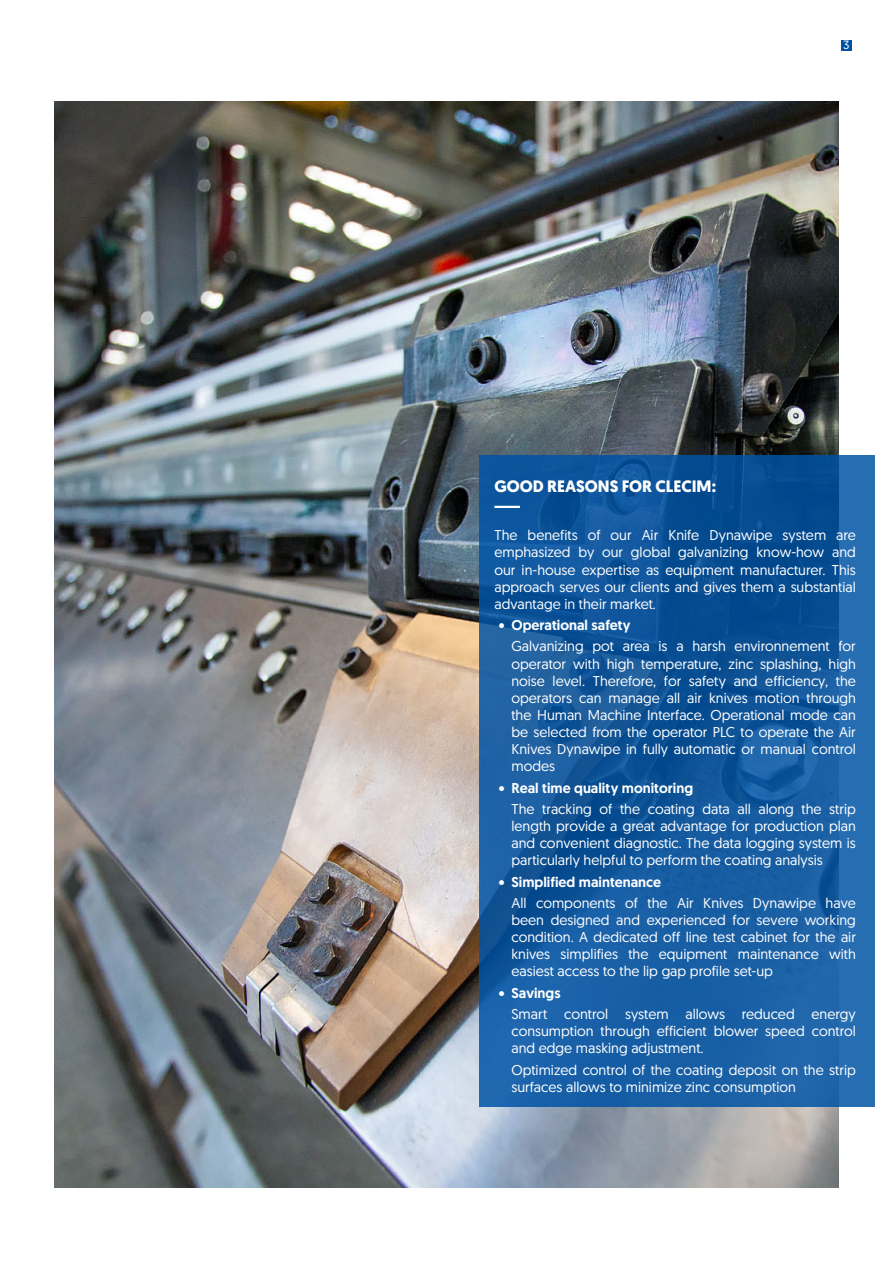
<style>
.page{position:relative;width:893px;height:1263px;background:#fff}
.page>*{position:absolute;margin:0;border:0;box-sizing:border-box;transform-origin:0 0}
.t1{font:700 16.5px "Geomanist";color:#fff}
.t2{font:14.25px/17.1px "Geomanist";color:#fff;text-align:justify}
.t3{font:500 14.25px "Geomanist";color:#fff}
.t4{font:12px "Geomanist";color:#fff}
</style>
<div class="page">
<div style="left:841px;top:40px;width:10px;height:11px;background:#0053a5"></div>
<img style="left:54px;top:102px;width:785px;height:1085px">
<svg style="left:479px;top:455px;width:396px;height:652px;background:#145a9f"></svg>
<hr style="left:494px;top:506px;width:26px;height:2px;background:#fff">
<p class="t4" style="left:843px;top:37px;width:8px">3</p>
<p class="t1" style="left:494px;top:475px;width:223px">GOOD REASONS FOR CLECIM:</p>
<p class="t2" style="left:494px;top:526px;width:363px">The benefits of our Air Knife Dynawipe system are emphasized by our global galvanizing know-how and our in-house expertise as equipment manufacturer. This approach serves our clients and gives them a substantial advantage in their market.</p>
<p class="t3" style="left:499px;top:616px;width:133px">• Operational safety</p>
<p class="t2" style="left:511px;top:637px;width:346px">Galvanizing pot area is a harsh environnement for operator with high temperature, zinc splashing, high noise level. Therefore, for safety and efficiency, the operators can manage all air knives motion through the Human Machine Interface. Operational mode can be selected from the operator PLC to operate the Air Knives Dynawipe in fully automatic or manual control modes</p>
<p class="t3" style="left:499px;top:778px;width:196px">• Real time quality monitoring</p>
<p class="t2" style="left:511px;top:800px;width:346px">The tracking of the coating data all along the strip length provide a great advantage for production plan and convenient diagnostic. The data logging system is particularly helpful to perform the coating analysis</p>
<p class="t3" style="left:499px;top:872px;width:164px">• Simplified maintenance</p>
<p class="t2" style="left:511px;top:894px;width:346px">All components of the Air Knives Dynawipe have been designed and experienced for severe working condition. A dedicated off line test cabinet for the air knives simplifies the equipment maintenance with easiest access to the lip gap profile set-up</p>
<p class="t3" style="left:499px;top:983px;width:63px">• Savings</p>
<p class="t2" style="left:511px;top:1005px;width:346px">Smart control system allows reduced energy consumption through efficient blower speed control and edge masking adjustment.</p>
<p class="t2" style="left:511px;top:1060px;width:346px">Optimized control of the coating deposit on the strip surfaces allows to minimize zinc consumption</p>
</div>
